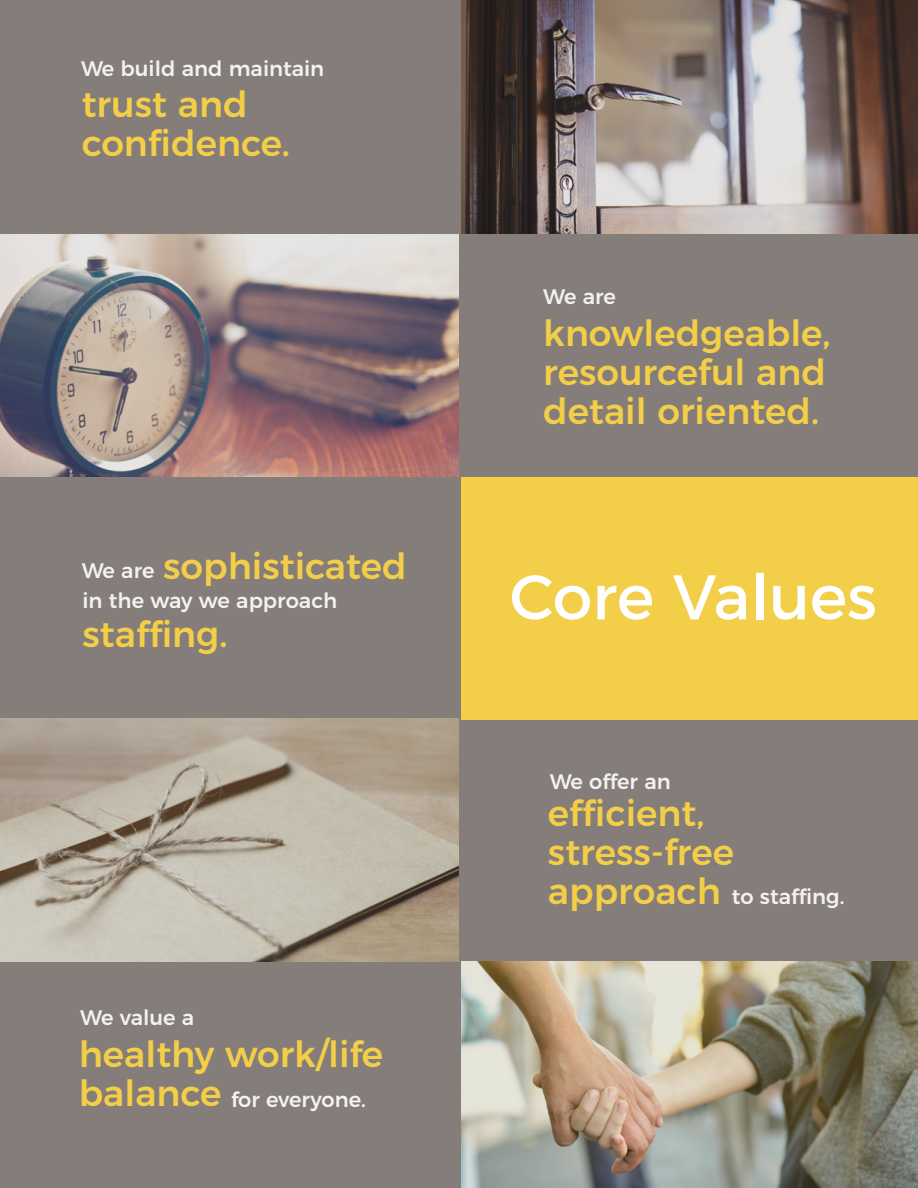
<style>
.page{position:relative;width:918px;height:1188px;background:#857d7a}
.page>*{position:absolute;margin:0;border:0;box-sizing:border-box;transform-origin:0 0}
.t1{font:63px "Montserrat";color:#fff}
.t2{font:500 36px/39px "Montserrat";color:#f3ce48}
.t3{font:500 21px/30.6px "Montserrat";color:#f3f2f2}
.s1{font-size:36px;color:#f3ce48}
</style>
<div class="page">
<img style="left:461px;top:0;width:457px;height:234px">
<img style="left:0;top:234px;width:459px;height:243px">
<img style="left:0;top:719px;width:459px;height:243px">
<img style="left:461px;top:962px;width:457px;height:226px">
<div style="left:461px;top:477px;width:457px;height:243px;background:#f3ce48"></div>
<p class="t3" style="left:81px;top:51px;width:245px">We build and maintain</p>
<p class="t2" style="left:82px;top:82px;width:210px">trust and confidence.</p>
<p class="t2" style="left:83px;top:529px;width:326px;line-height:68.4px;text-indent:81px">sophisticated staffing.</p>
<p class="t3" style="left:82px;top:553px;width:257px">We are<br>in the way we approach</p>
<p class="t3" style="left:80px;top:1000px;width:116px">We value a</p>
<p class="t2" style="left:79px;top:1032px;width:306px">healthy work/life</p>
<p class="t3" style="left:79px;top:1083px;width:289px"><span class="s1">balance</span> for everyone.</p>
<p class="t3" style="left:543px;top:280px;width:74px">We are</p>
<p class="t2" style="left:543px;top:311px;width:289px">knowledgeable, resourceful and detail oriented.</p>
<h1 class="t1" style="left:510px;top:547px;width:368px">Core Values</h1>
<p class="t3" style="left:550px;top:765px;width:123px">We offer an</p>
<p class="t2" style="left:548px;top:791px;width:188px">efficient, stress-free approach</p>
<p class="t3" style="left:732px;top:880px;width:114px">to staffing.</p>
</div>
